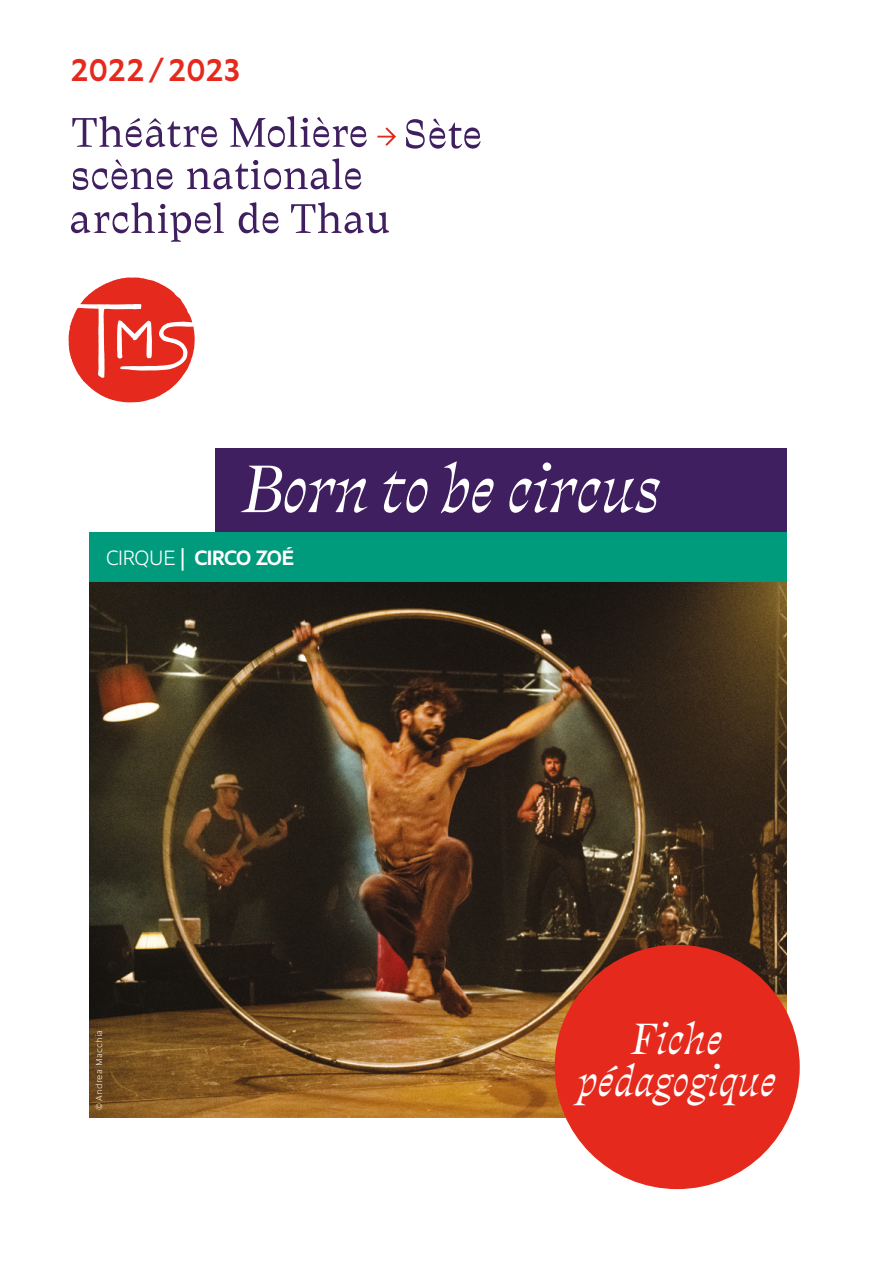
<style>
.page{position:relative;width:893px;height:1263px;background:#fff}
.page>*{position:absolute;margin:0;border:0;box-sizing:border-box;transform-origin:0 0}
.t1{font:64.5px "Traulha Seta Italica";letter-spacing:-.01em;color:#fff}
.t2{font:42px/42px "Traulha Seta Italica";color:#fff;text-align:center}
.t3{font:30.3px "Traulha Lineara";color:#e52a1d}
.t4{font:700 22.5px "Gemeli";letter-spacing:-.085em;color:#fff}
.t5{font:300 9px "Gemeli Micro";letter-spacing:.02em;color:#fff}
.s1{font-weight:300}
.s2{font-weight:400}
</style>
<div class="page">
<img style="left:89px;top:581px;width:698px;height:536px">
<svg style="left:69px;top:277px;width:126px;height:125px"></svg>
<svg style="left:406px;top:119px;width:75px;height:30px"></svg>
<svg style="left:72px;top:116px;width:295px;height:31px"></svg>
<svg style="left:377px;top:127px;width:19px;height:19px"></svg>
<svg style="left:71px;top:202px;width:318px;height:40px"></svg>
<svg style="left:73px;top:158px;width:288px;height:32px"></svg>
<div style="left:555px;top:945px;width:245px;height:244px;background:#e52a1d;border-radius:50%"></div>
<div style="left:215px;top:449px;width:572px;height:89px;background:#401f60"></div>
<div style="left:89px;top:532px;width:698px;height:49px;background:#009a7d"></div>
<p class="t3" style="left:70px;top:53px;width:172px">2022 / 2023</p>
<h1 class="t1" style="left:242px;top:452px;width:419px">Born to be circus</h1>
<p class="t4" style="left:106px;top:542px;width:191px"><span class="s1">CIRQUE</span> <span class="s2">|</span> CIRCO ZOÉ</p>
<p class="t5" style="left:93px;top:1110px;width:82px;rotate:-90deg">© Andrea Macchia</p>
<p class="t2" style="left:578px;top:1018px;width:200px">Fiche pédagogique</p>
</div>
